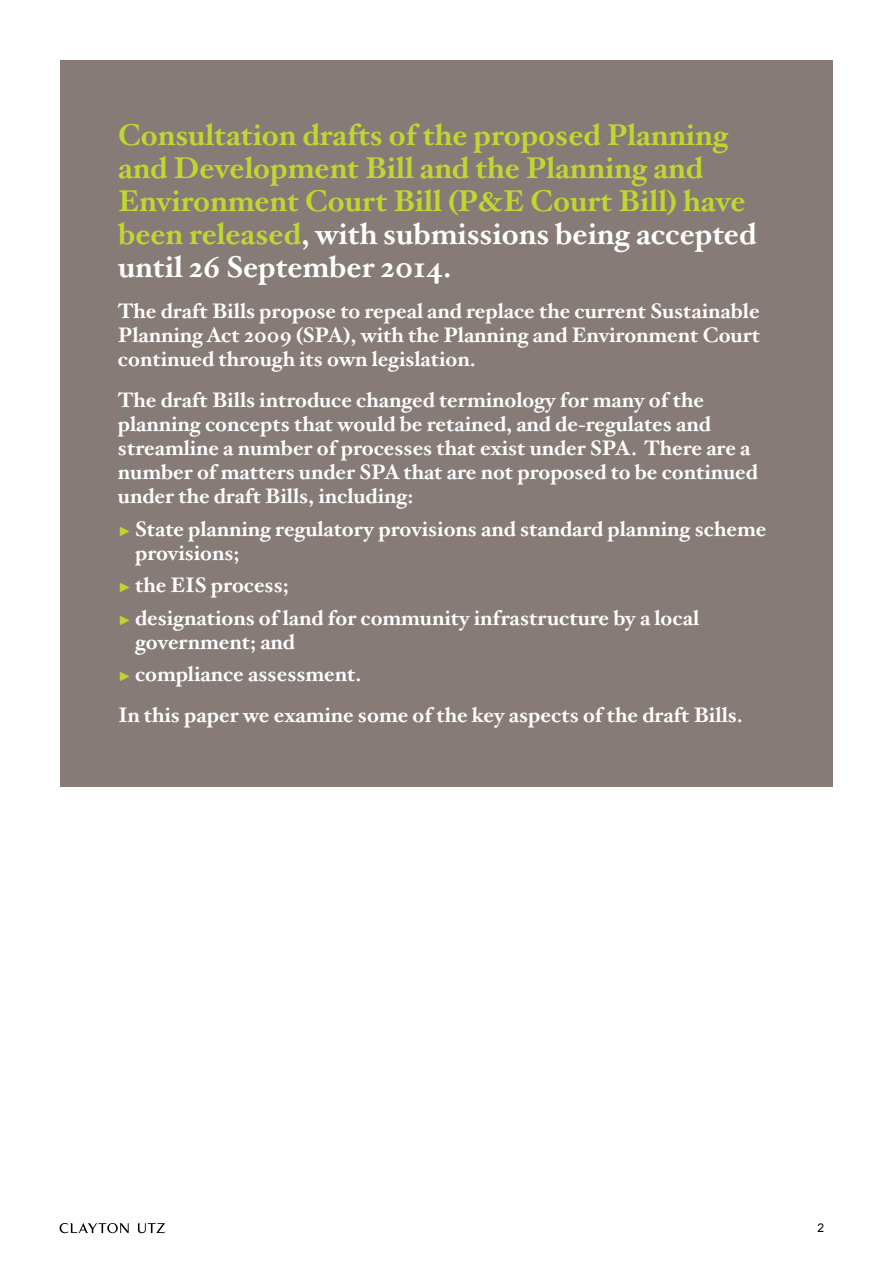
<style>
.page{position:relative;width:893px;height:1263px;background:#fff}
.page>*{position:absolute;margin:0;border:0;box-sizing:border-box;transform-origin:0 0}
.t1{font:700 30px/33px "Hoefler Txt";color:#bfd730}
.t2{font:700 21px/24px "Hoefler Txt";color:#fff}
.t3{font:12px "Arial";color:#000}
.s1{color:#fff}
.s2{font-family:"Arial";font-weight:400;font-size:13.5px;color:#bfd730}
</style>
<div class="page">
<svg style="left:138px;top:1223px;width:27px;height:10px"></svg>
<svg style="left:60px;top:1223px;width:69px;height:10px"></svg>
<div style="left:60px;top:60px;width:773px;height:727px;background:#877b77"></div>
<h1 class="t1" style="left:118px;top:117px;width:640px">Consultation drafts of the proposed Planning and Development Bill and the Planning and Environment Court Bill (P&amp;E Court Bill) have been released<span class="s1">, with submissions being accepted until 26 September 2014.</span></h1>
<p class="t2" style="left:118px;top:298px;width:644px;text-align:justify">The draft Bills propose to repeal and replace the current Sustainable Planning Act 2009 (SPA), with the Planning and Environment Court continued through its own legislation.</p>
<p class="t2" style="left:118px;top:387px;width:641px">The draft Bills introduce changed terminology for many of the planning concepts that would be retained, and de-regulates and streamline a number of processes that exist under SPA. There are a number of matters under SPA that are not proposed to be continued under the draft Bills, including:</p>
<p class="t2" style="left:135px;top:515px;width:633px;text-indent:-17px"><span class="s2">►</span> State planning regulatory provisions and standard planning scheme provisions;</p>
<p class="t2" style="left:118px;top:568px;width:583px;line-height:32.5px"><span class="s2">►</span> the EIS process;<br><span class="s2">►</span> designations of land for community infrastructure by a local</p>
<p class="t2" style="left:118px;top:624px;width:245px;line-height:32.5px;text-indent:17px">government; and<br><span class="s2">►</span> compliance assessment.</p>
<p class="t2" style="left:118px;top:702px;width:626px">In this paper we examine some of the key aspects of the draft Bills.</p>
<p class="t3" style="left:817px;top:1220px;width:8px">2</p>
</div>
